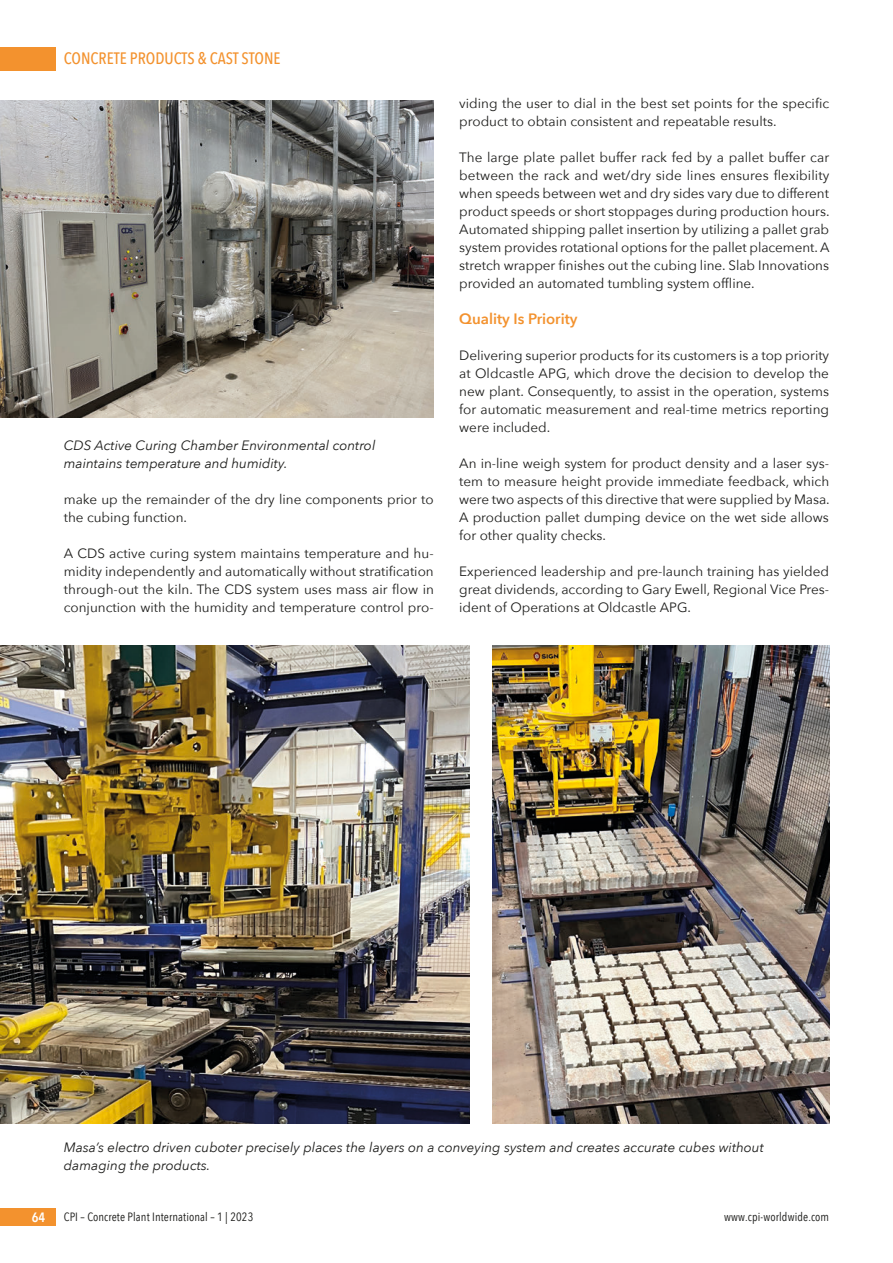
<style>
.page{position:relative;width:893px;height:1263px;background:#fff}
.page>*{position:absolute;margin:0;border:0;box-sizing:border-box;transform-origin:0 0}
.t1{font:500 16.5px "Avenir Next Condensed";color:#f3922e}
.t2{font:600 15px "Avenir Next";color:#f3922e}
.t3{font:13.5px/18px "Avenir Next";color:#1d1d1b;text-align:justify}
.t4{font:italic 13.5px/18px "Avenir Next";color:#1d1d1b}
.t5{font:600 13.5px "Avenir Next Condensed";color:#fff}
.t6{font:12px "Avenir Next Condensed";letter-spacing:.01em;color:#1d1d1b}
</style>
<div class="page">
<div style="left:0;top:47px;width:55px;height:23px;background:#f3922e"></div>
<div style="left:0;top:1208px;width:55px;height:18px;background:#f3922e"></div>
<img style="left:0;top:645px;width:470px;height:478px">
<img style="left:493px;top:645px;width:336px;height:478px">
<img style="left:0;top:100px;width:434px;height:318px">
<p class="t1" style="left:64px;top:49px;width:218px">CONCRETE PRODUCTS &amp; CAST STONE</p>
<p class="t4" style="left:64px;top:436px;width:313px">CDS Active Curing Chamber Environmental control maintains temperature and humidity.</p>
<p class="t3" style="left:64px;top:490px;width:371px">make up the remainder of the dry line components prior to the cubing function.</p>
<p class="t3" style="left:64px;top:544px;width:372px">A CDS active curing system maintains temperature and hu&shy;midity independently and automatically without stratification through-out the kiln. The CDS system uses mass air flow in conjunction with the humidity and temperature control pro-</p>
<p class="t3" style="left:459px;top:94px;width:371px">viding the user to dial in the best set points for the specific product to obtain consistent and repeatable results.</p>
<p class="t3" style="left:459px;top:148px;width:372px">The large plate pallet buffer rack fed by a pallet buffer car between the rack and wet/dry side lines ensures flexibility when speeds between wet and dry sides vary due to different product speeds or short stoppages during production hours.<br>Automated shipping pallet insertion by utilizing a pallet grab system provides rotational options for the pallet placement. A stretch wrapper finishes out the cubing line. Slab Innovations provided an automated tumbling system offline.</p>
<p class="t2" style="left:459px;top:306px;width:120px">Quality Is Priority</p>
<p class="t3" style="left:459px;top:346px;width:371px">Delivering superior products for its customers is a top priority at Oldcastle APG, which drove the decision to develop the new plant. Consequently, to assist in the operation, systems for automatic measurement and real-time metrics reporting were included.</p>
<p class="t3" style="left:459px;top:454px;width:372px">An in-line weigh system for product density and a laser sys&shy;tem to measure height provide immediate feedback, which were two aspects of this directive that were supplied by Masa.<br>A production pallet dumping device on the wet side allows for other quality checks.</p>
<p class="t3" style="left:459px;top:562px;width:371px">Experienced leadership and pre-launch training has yielded great dividends, according to Gary Ewell, Regional Vice Pres&shy;ident of Operations at Oldcastle APG.</p>
<p class="t4" style="left:64px;top:1138px;width:702px">Masa’s electro driven cuboter precisely places the layers on a conveying system and creates accurate cubes without damaging the products.</p>
<p class="t5" style="left:32px;top:1206px;width:15px">64</p>
<p class="t6" style="left:64px;top:1207px;width:191px">CPI – Concrete Plant International – 1 | 2023</p>
<p class="t6" style="left:724px;top:1207px;width:107px">www.cpi-worldwide.com</p>
</div>
